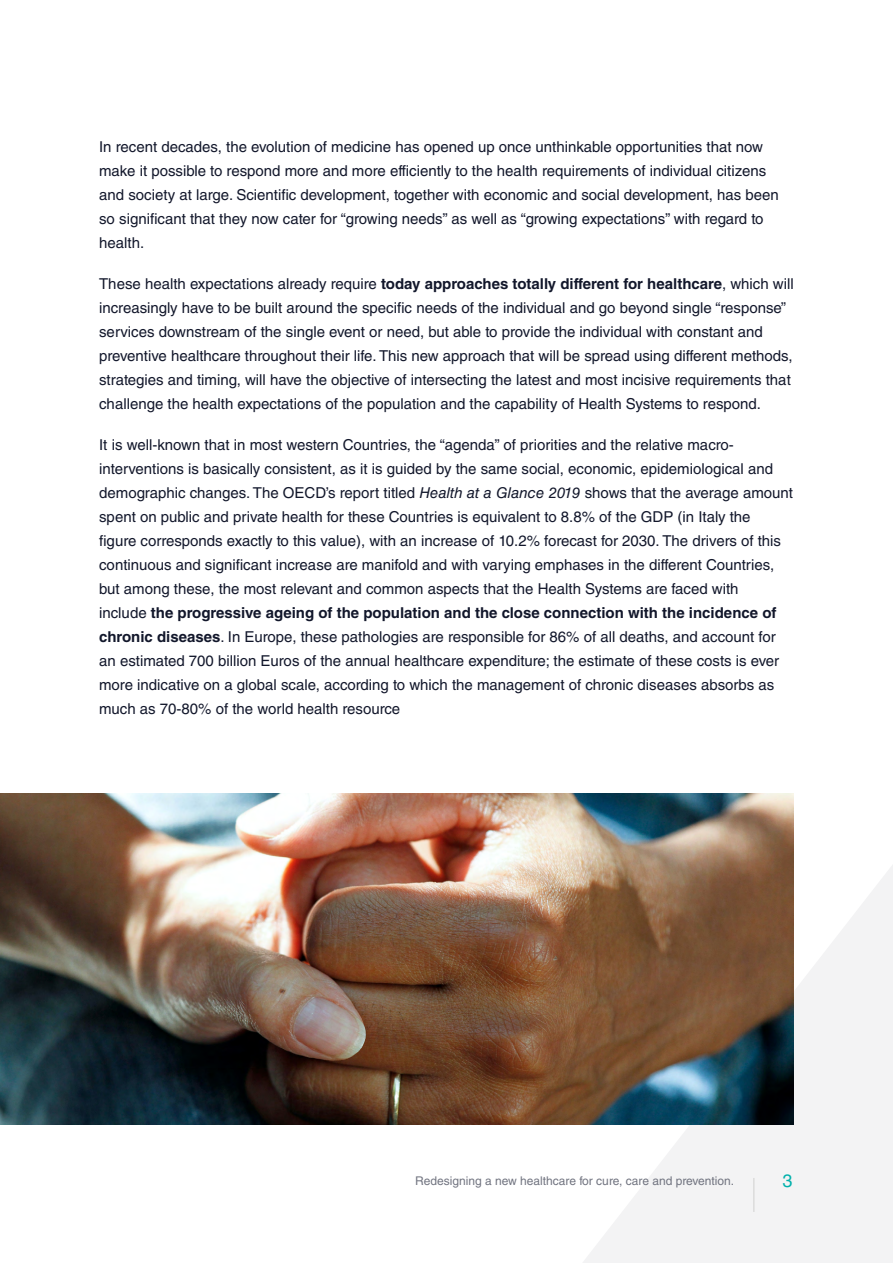
<style>
.page{position:relative;width:893px;height:1263px;background:#fff}
.page>*{position:absolute;margin:0;border:0;box-sizing:border-box;transform-origin:0 0}
.t1{font:18px "Helvetica LT Std";color:#00b0ab}
.t2{font:15px/24px "Helvetica LT Std";color:#12172b}
.t3{font:12px "Helvetica LT Std";color:#717480}
.s1{font-weight:700}
.s2{font-style:italic}
</style>
<div class="page">
<svg style="left:583px;top:865px;width:310px;height:398px;fill:#f3f3f4"></svg>
<hr style="left:753px;top:1178px;width:1px;height:34px;background:#d0d0d0">
<img style="left:0;top:793px;width:794px;height:332px">
<p class="t2" style="left:99px;top:135px;width:681px">In recent decades, the evolution of medicine has opened up once unthinkable opportunities that now make it possible to respond more and more efficiently to the health requirements of individual citizens and society at large. Scientific development, together with economic and social development, has been so significant that they now cater for “growing needs” as well as “growing expectations” with regard to health.</p>
<p class="t2" style="left:99px;top:272px;width:696px">These health expectations already require <span class="s1">today approaches totally different for healthcare</span>, which will increasingly have to be built around the specific needs of the individual and go beyond single “response” services downstream of the single event or need, but able to provide the individual with constant and preventive healthcare throughout their life. This new approach that will be spread using different methods, strategies and timing, will have the objective of intersecting the latest and most incisive requirements that challenge the health expectations of the population and the capability of Health Systems to respond.</p>
<p class="t2" style="left:99px;top:433px;width:695px">It is well-known that in most western Countries, the “agenda” of priorities and the relative macro&shy;interventions is basically consistent, as it is guided by the same social, economic, epidemiological and demographic changes. The OECD’s report titled <span class="s2">Health at a Glance 2019</span> shows that the average amount spent on public and private health for these Countries is equivalent to 8.8% of the GDP (in Italy the<br>figure corresponds exactly to this value), with an increase of 10.2% forecast for 2030. The drivers of this continuous and significant increase are manifold and with varying emphases in the different Countries, but among these, the most relevant and common aspects that the Health Systems are faced with<br>include <span class="s1">the progressive ageing of the population and the close connection with the incidence of chronic diseases</span>. In Europe, these pathologies are responsible for 86% of all deaths, and account for an estimated 700 billion Euros of the annual healthcare expenditure; the estimate of these costs is ever more indicative on a global scale, according to which the management of chronic diseases absorbs as much as 70-80% of the world health resource</p>
<p class="t3" style="left:415px;top:1174px;width:320px">Redesigning a new healthcare for cure, care and prevention.</p>
<p class="t1" style="left:782px;top:1170px;width:12px">3</p>
</div>
